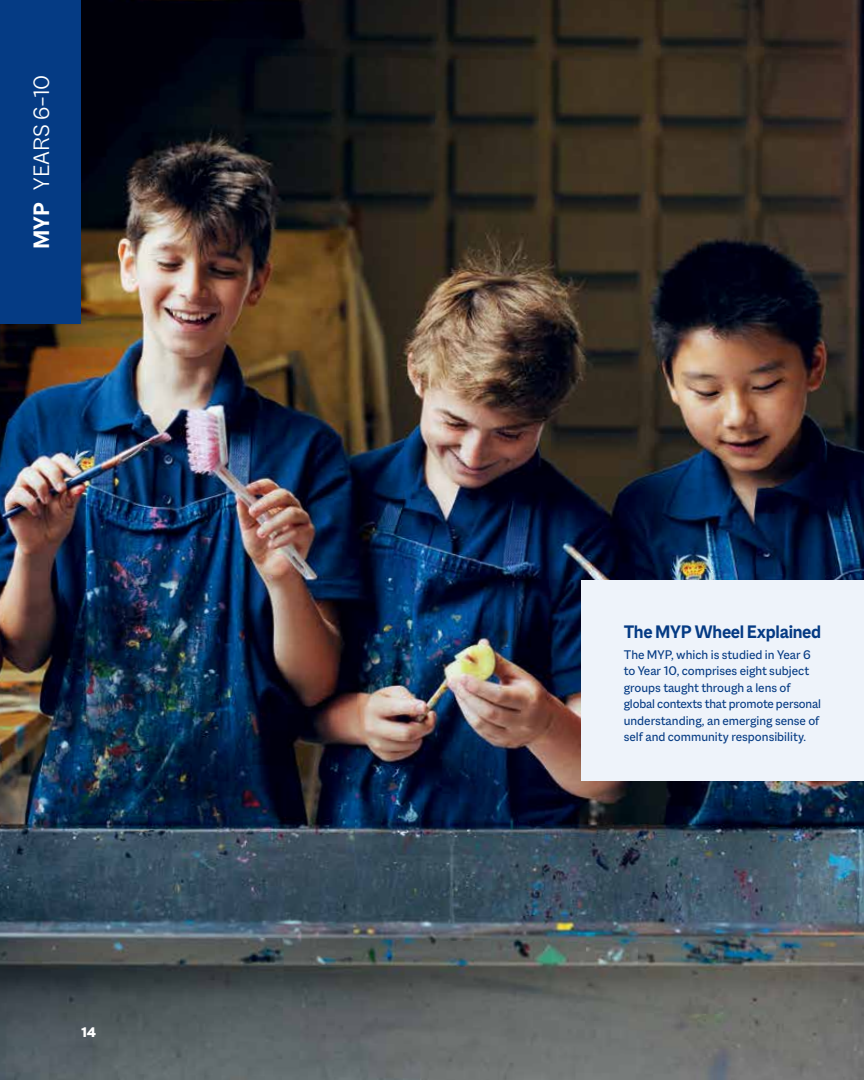
<style>
.page{position:relative;width:864px;height:1080px;background:#fff}
.page>*{position:absolute;margin:0;border:0;box-sizing:border-box;transform-origin:0 0}
.t1{font:300 24px "Macklin Sans";color:#fff}
.t2{font:700 19.5px "Macklin Sans";letter-spacing:-.015em;color:#053b84}
.t3{font:800 15px "Macklin Sans";color:#fff}
.t4{font:13.5px/16.5px "Macklin Sans";color:#053b84}
.s1{font-weight:700}
</style>
<div class="page">
<img style="left:0;top:0;width:864px;height:1080px">
<div style="left:0;top:0;width:81px;height:324px;background:#053b84"></div>
<div style="left:581px;top:580px;width:283px;height:201px;background:#eef3fa"></div>
<h1 class="t1" style="left:28px;top:249px;width:176px;rotate:-90deg"><span class="s1">MYP</span> YEARS 6–10</h1>
<p class="t3" style="left:81px;top:1024px;width:16px">14</p>
<h2 class="t2" style="left:624px;top:620px;width:199px">The MYP Wheel Explained</h2>
<p class="t4" style="left:624px;top:646px;width:199px">The MYP, which is studied in Year 6 to Year 10, comprises eight subject groups taught through a lens of global contexts that promote personal understanding, an emerging sense of self and community responsibility.</p>
</div>
